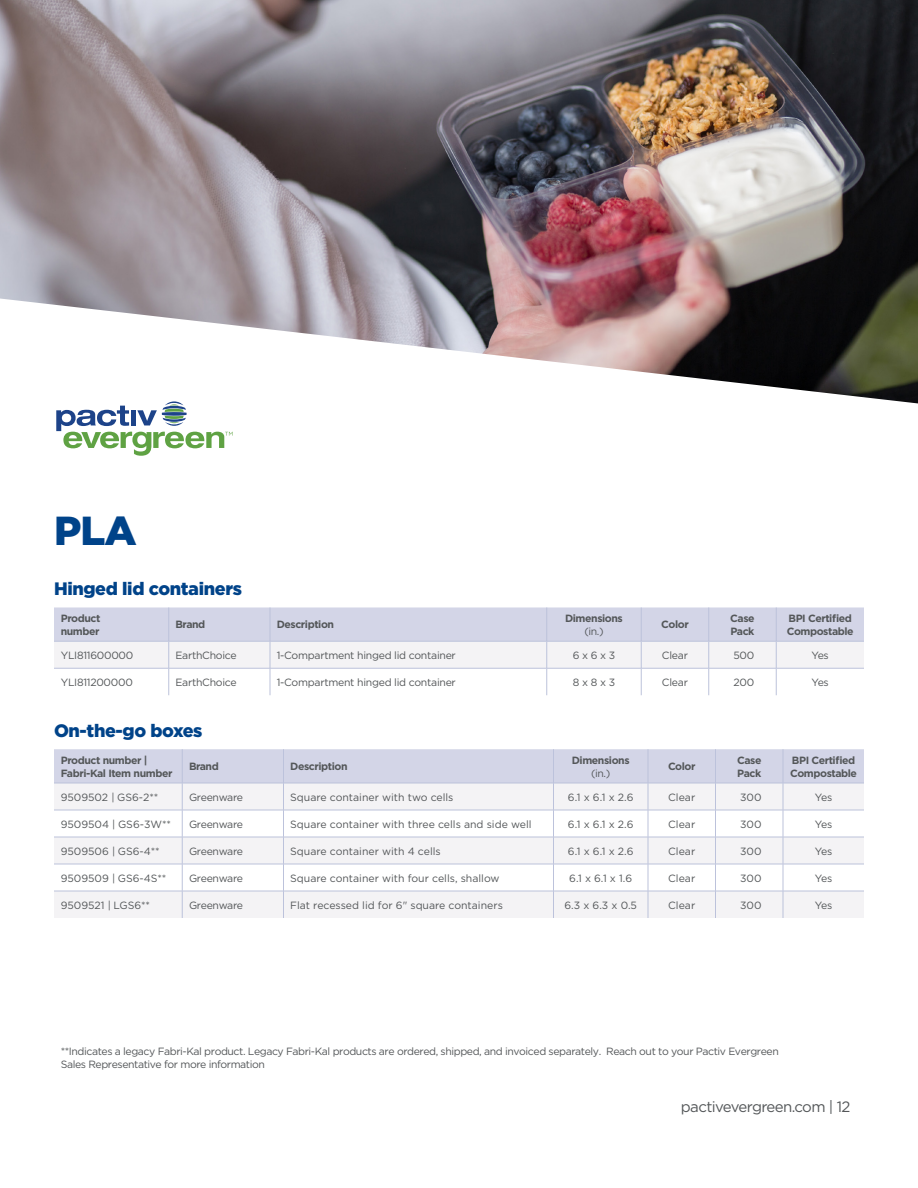
<style>
.page{position:relative;width:918px;height:1188px;background:#fff}
.page>*{position:absolute;margin:0;border:0;box-sizing:border-box;transform-origin:0 0}
.Inside_Headline{font:900 40.5px "Gotham";color:#004389}
.Section_Headline{font:900 18px "Gotham";letter-spacing:-.02em;color:#004389}
.t1{font:15px "Gotham";letter-spacing:-.04em;color:#545759}
.Bullet{font:10.5px/13.5px "Gotham";letter-spacing:-.025em;color:#545759}
.Bullet-2{font:10.5px "Gotham";color:#545759}
.t2{font:700 10.5px/12.6px "Gotham";letter-spacing:-.04em;color:#545759}
.s1{font-weight:400}
</style>
<div class="page">
<svg style="left:54px;top:749px;width:810px;height:169px"></svg>
<svg style="left:54px;top:608px;width:810px;height:87px"></svg>
<svg style="left:56px;top:403px;width:177px;height:53px"></svg>
<img style="left:0;top:0;width:918px;height:403px">
<p class="Inside_Headline" style="left:54px;top:503px;width:84px">PLA</p>
<p class="Section_Headline" style="left:54px;top:576px;width:189px">Hinged lid containers</p>
<p class="t2" style="left:61px;top:612px;width:41px">Product number</p>
<p class="t2" style="left:176px;top:618px;width:31px">Brand</p>
<p class="t2" style="left:277px;top:618px;width:59px">Description</p>
<p class="t2" style="left:565px;top:612px;width:59px;text-align:center">Dimensions <span class="s1">(in.)</span></p>
<p class="t2" style="left:661px;top:618px;width:29px">Color</p>
<p class="t2" style="left:730px;top:612px;width:26px">Case<br>Pack</p>
<p class="t2" style="left:787px;top:612px;width:68px">BPI Certified<br>Compostable</p>
<p class="Bullet" style="left:61px;top:648px;width:74px">YLI811600000</p>
<p class="Bullet" style="left:176px;top:648px;width:63px">EarthChoice</p>
<p class="Bullet" style="left:277px;top:648px;width:181px">1-Compartment hinged lid container</p>
<p class="Bullet" style="left:573px;top:648px;width:44px">6 x 6 x 3</p>
<p class="Bullet" style="left:662px;top:648px;width:28px">Clear</p>
<p class="Bullet" style="left:733px;top:648px;width:22px">500</p>
<p class="Bullet" style="left:812px;top:648px;width:19px">Yes</p>
<p class="Bullet" style="left:61px;top:675px;width:74px">YLI811200000</p>
<p class="Bullet" style="left:176px;top:675px;width:63px">EarthChoice</p>
<p class="Bullet" style="left:277px;top:675px;width:181px">1-Compartment hinged lid container</p>
<p class="Bullet" style="left:573px;top:675px;width:44px">8 x 8 x 3</p>
<p class="Bullet" style="left:662px;top:675px;width:28px">Clear</p>
<p class="Bullet" style="left:734px;top:675px;width:22px">200</p>
<p class="Bullet" style="left:812px;top:675px;width:19px">Yes</p>
<p class="Section_Headline" style="left:54px;top:718px;width:150px">On-the-go boxes</p>
<p class="t2" style="left:61px;top:754px;width:113px">Product number |<br>Fabri-Kal Item number</p>
<p class="t2" style="left:189px;top:760px;width:31px">Brand</p>
<p class="t2" style="left:290px;top:760px;width:59px">Description</p>
<p class="t2" style="left:572px;top:754px;width:59px;text-align:center">Dimensions <span class="s1">(in.)</span></p>
<p class="t2" style="left:668px;top:760px;width:29px">Color</p>
<p class="t2" style="left:737px;top:754px;width:26px">Case<br>Pack</p>
<p class="t2" style="left:790px;top:754px;width:68px">BPI Certified<br>Compostable</p>
<p class="Bullet-2" style="left:61px;top:790px;width:99px">9509502 | GS6-2**</p>
<p class="Bullet" style="left:189px;top:790px;width:56px">Greenware</p>
<p class="Bullet-2" style="left:290px;top:790px;width:165px">Square container with two cells</p>
<p class="Bullet" style="left:568px;top:790px;width:67px">6.1 x 6.1 x 2.6</p>
<p class="Bullet" style="left:668px;top:790px;width:29px">Clear</p>
<p class="Bullet" style="left:740px;top:790px;width:23px">300</p>
<p class="Bullet" style="left:815px;top:790px;width:19px">Yes</p>
<p class="Bullet-2" style="left:61px;top:817px;width:112px">9509504 | GS6-3W**</p>
<p class="Bullet" style="left:189px;top:817px;width:56px">Greenware</p>
<p class="Bullet-2" style="left:290px;top:817px;width:243px">Square container with three cells and side well</p>
<p class="Bullet" style="left:568px;top:817px;width:67px">6.1 x 6.1 x 2.6</p>
<p class="Bullet" style="left:668px;top:817px;width:29px">Clear</p>
<p class="Bullet" style="left:740px;top:817px;width:23px">300</p>
<p class="Bullet" style="left:815px;top:817px;width:19px">Yes</p>
<p class="Bullet-2" style="left:61px;top:844px;width:100px">9509506 | GS6-4**</p>
<p class="Bullet" style="left:189px;top:844px;width:56px">Greenware</p>
<p class="Bullet-2" style="left:290px;top:844px;width:152px">Square container with 4 cells</p>
<p class="Bullet" style="left:568px;top:844px;width:67px">6.1 x 6.1 x 2.6</p>
<p class="Bullet" style="left:668px;top:844px;width:29px">Clear</p>
<p class="Bullet" style="left:740px;top:844px;width:23px">300</p>
<p class="Bullet" style="left:815px;top:844px;width:19px">Yes</p>
<p class="Bullet-2" style="left:61px;top:871px;width:107px">9509509 | GS6-4S**</p>
<p class="Bullet" style="left:189px;top:871px;width:56px">Greenware</p>
<p class="Bullet-2" style="left:290px;top:871px;width:211px">Square container with four cells, shallow</p>
<p class="Bullet" style="left:569px;top:871px;width:64px">6.1 x 6.1 x 1.6</p>
<p class="Bullet" style="left:668px;top:871px;width:29px">Clear</p>
<p class="Bullet" style="left:740px;top:871px;width:23px">300</p>
<p class="Bullet" style="left:815px;top:871px;width:19px">Yes</p>
<p class="Bullet-2" style="left:61px;top:898px;width:91px">9509521 | LGS6**</p>
<p class="Bullet" style="left:189px;top:898px;width:56px">Greenware</p>
<p class="Bullet-2" style="left:290px;top:898px;width:214px">Flat recessed lid for 6" square containers</p>
<p class="Bullet" style="left:564px;top:898px;width:74px">6.3 x 6.3 x 0.5</p>
<p class="Bullet" style="left:668px;top:898px;width:29px">Clear</p>
<p class="Bullet" style="left:740px;top:898px;width:23px">300</p>
<p class="Bullet" style="left:815px;top:898px;width:19px">Yes</p>
<p class="Bullet" style="left:61px;top:1044px;width:720px">**Indicates a legacy Fabri-Kal product. Legacy Fabri-Kal products are ordered, shipped, and invoiced separately. Reach out to your Pactiv Evergreen<br>Sales Representative for more information</p>
<h3 class="t1" style="left:681px;top:1097px;width:171px">pactivevergreen.com | 12</h3>
</div>
